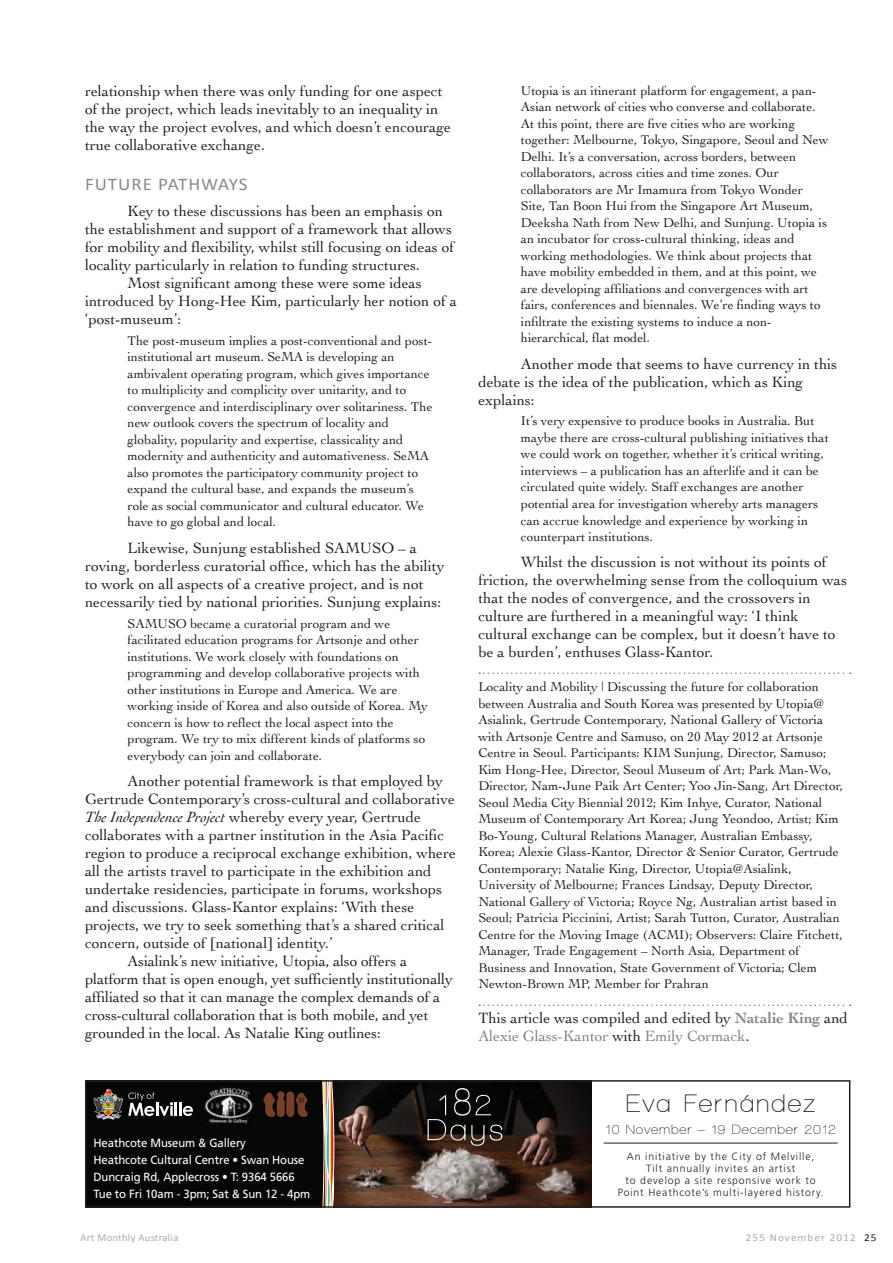
<style>
.page{position:relative;width:893px;height:1263px;background:#fff}
.page>*{position:absolute;margin:0;border:0;box-sizing:border-box;transform-origin:0 0}
.t1{font:600 25.5px "Walkway";letter-spacing:.08em;color:#231f20}
.t2{font:17.85px "Calibri";color:#8b898c;scale:1.07 1}
.t3{font:15.6px/18px "Cochin";color:#231f20}
.t4{font:600 13.5px "Walkway";letter-spacing:.06em;color:#231f20}
.t5{font:13.35px/16.5px "Cochin";color:#231f20}
.t6{font:11.85px/17px "Frutiger LT Std";letter-spacing:-.01em;color:#fff;scale:.96 1}
.t7{font:300 10.5px/12px "Frutiger LT Std";letter-spacing:.08em;color:#231f20;text-align:center}
.t8{font:10.5px "Calibri";letter-spacing:.03em;color:#aaabaf}
.t9{font:10.5px "Calibri";letter-spacing:.1em;color:#aaabaf;scale:1.06 1}
.s1{font-style:italic}
.s2{font-weight:700;color:#808285}
.s3{color:#808285}
.s4{color:#231f20}
</style>
<div class="page">
<svg style="left:479px;top:672px;width:372px;height:2px"></svg>
<svg style="left:479px;top:1004px;width:372px;height:2px"></svg>
<img style="left:337px;top:1083px;width:255px;height:122px">
<svg style="left:428px;top:1088px;width:74px;height:58px;background:#282420"></svg>
<hr style="left:604px;top:1143px;width:234px;height:1px;background:#231f20">
<div style="left:85px;top:1080px;width:239px;height:128px;background:#060705"></div>
<svg style="left:322px;top:1083px;width:15px;height:122px;background:#a08c79"></svg>
<svg style="left:94px;top:1089px;width:99px;height:30px"></svg>
<img style="left:204px;top:1086px;width:49px;height:38px">
<svg style="left:263px;top:1091px;width:45px;height:26px"></svg>
<div style="left:85px;top:1080px;width:765px;height:128px;border:2px solid #231f20"></div>
<p class="t3" style="left:85px;top:82px;width:367px">relationship when there was only funding for one aspect of the project, which leads inevitably to an inequality in the way the project evolves, and which doesn’t encourage true collaborative exchange.</p>
<h2 class="t2" style="left:85px;top:173px;width:21px">Future</h2>
<h2 class="t2" style="left:158px;top:173px;width:12px">Pathways</h2>
<p class="t3" style="left:128px;top:202px;width:317px">Key to these discussions has been an emphasis on</p>
<p class="t3" style="left:85px;top:220px;width:369px">the establishment and support of a framework that allows</p>
<p class="t3" style="left:85px;top:238px;width:371px">for mobility and flexibility, whilst still focusing on ideas of</p>
<p class="t3" style="left:85px;top:256px;width:337px">locality particularly in relation to funding structures.</p>
<p class="t3" style="left:128px;top:274px;width:296px">Most significant among these were some ideas</p>
<p class="t3" style="left:85px;top:292px;width:373px">introduced by Hong-Hee Kim, particularly her notion of a</p>
<p class="t3" style="left:85px;top:310px;width:98px">‘post-museum’:</p>
<p class="t5" style="left:128px;top:332px;width:306px">The post-museum implies a post-conventional and post&shy;institutional art museum. SeMA is developing an ambivalent operating program, which gives importance to multiplicity and complicity over unitarity, and to convergence and interdisciplinary over solitariness. The new outlook covers the spectrum of locality and globality, popularity and expertise, classicality and modernity and authenticity and automativeness. SeMA also promotes the participatory community project to expand the cultural base, and expands the museum’s role as social communicator and cultural educator. We have to go global and local.</p>
<p class="t3" style="left:85px;top:539px;width:361px;text-indent:43px">Likewise, Sunjung established SAMUSO – a roving, borderless curatorial office, which has the ability to work on all aspects of a creative project, and is not necessarily tied by national priorities. Sunjung explains:</p>
<p class="t5" style="left:128px;top:615px;width:302px">SAMUSO became a curatorial program and we facilitated education programs for Artsonje and other institutions. We work closely with foundations on programming and develop collaborative projects with other institutions in Europe and America. We are working inside of Korea and also outside of Korea. My concern is how to reflect the local aspect into the program. We try to mix different kinds of platforms so everybody can join and collaborate.</p>
<p class="t3" style="left:128px;top:772px;width:317px">Another potential framework is that employed by</p>
<p class="t3" style="left:85px;top:790px;width:371px">Gertrude Contemporary’s cross-cultural and collaborative</p>
<p class="t3" style="left:85px;top:808px;width:337px"><span class="s1">The Independence Project</span> whereby every year, Gertrude</p>
<p class="t3" style="left:85px;top:826px;width:361px">collaborates with a partner institution in the Asia Pacific</p>
<p class="t3" style="left:85px;top:844px;width:372px">region to produce a reciprocal exchange exhibition, where</p>
<p class="t3" style="left:85px;top:862px;width:348px">all the artists travel to participate in the exhibition and</p>
<p class="t3" style="left:85px;top:880px;width:359px">undertake residencies, participate in forums, workshops</p>
<p class="t3" style="left:85px;top:898px;width:331px">and discussions. Glass-Kantor explains: ‘With these</p>
<p class="t3" style="left:85px;top:916px;width:361px">projects, we try to seek something that’s a shared critical</p>
<p class="t3" style="left:85px;top:934px;width:249px">concern, outside of [national] identity.’</p>
<p class="t3" style="left:128px;top:952px;width:281px">Asialink’s new initiative, Utopia, also offers a</p>
<p class="t3" style="left:85px;top:970px;width:369px">platform that is open enough, yet sufficiently institutionally</p>
<p class="t3" style="left:85px;top:988px;width:357px">affiliated so that it can manage the complex demands of a</p>
<p class="t3" style="left:85px;top:1006px;width:345px">cross-cultural collaboration that is both mobile, and yet</p>
<p class="t3" style="left:85px;top:1024px;width:297px">grounded in the local. As Natalie King outlines:</p>
<p class="t6" style="left:94px;top:1135px;width:227px">Heathcote Museum &amp; Gallery<br>Heathcote Cultural Centre • Swan House Duncraig Rd, Applecross • T: 9364 5666<br>Tue to Fri 10am - 3pm; Sat &amp; Sun 12 - 4pm</p>
<p class="t5" style="left:521px;top:82px;width:309px">Utopia is an itinerant platform for engagement, a pan-Asian network of cities who converse and collaborate.<br>At this point, there are five cities who are working together: Melbourne, Tokyo, Singapore, Seoul and New Delhi. It’s a conversation, across borders, between collaborators, across cities and time zones. Our collaborators are Mr Imamura from Tokyo Wonder Site, Tan Boon Hui from the Singapore Art Museum, Deeksha Nath from New Delhi, and Sunjung. Utopia is an incubator for cross-cultural thinking, ideas and working methodologies. We think about projects that have mobility embedded in them, and at this point, we are developing affiliations and convergences with art fairs, conferences and biennales. We’re finding ways to infiltrate the existing systems to induce a non&shy;hierarchical, flat model.</p>
<p class="t3" style="left:478px;top:355px;width:360px;text-indent:43px">Another mode that seems to have currency in this debate is the idea of the publication, which as King explains:</p>
<p class="t5" style="left:521px;top:413px;width:309px">It’s very expensive to produce books in Australia. But maybe there are cross-cultural publishing initiatives that we could work on together, whether it’s critical writing, interviews – a publication has an afterlife and it can be circulated quite widely. Staff exchanges are another potential area for investigation whereby arts managers can accrue knowledge and experience by working in counterpart institutions.</p>
<p class="t3" style="left:478px;top:553px;width:370px;text-indent:43px">Whilst the discussion is not without its points of friction, the overwhelming sense from the colloquium was that the nodes of convergence, and the crossovers in culture are furthered in a meaningful way: ‘I think cultural exchange can be complex, but it doesn’t have to be a burden’, enthuses Glass-Kantor.</p>
<p class="t5" style="left:478px;top:678px;width:366px">Locality and Mobility | Discussing the future for collaboration between Australia and South Korea was presented by Utopia@ Asialink, Gertrude Contemporary, National Gallery of Victoria with Artsonje Centre and Samuso, on 20 May 2012 at Artsonje Centre in Seoul. Participants: KIM Sunjung, Director, Samuso; Kim Hong-Hee, Director, Seoul Museum of Art; Park Man-Wo, Director, Nam-June Paik Art Center; Yoo Jin-Sang, Art Director, Seoul Media City Biennial 2012; Kim Inhye, Curator, National Museum of Contemporary Art Korea; Jung Yeondoo, Artist; Kim Bo-Young, Cultural Relations Manager, Australian Embassy, Korea; Alexie Glass-Kantor, Director &amp; Senior Curator, Gertrude Contemporary; Natalie King, Director, Utopia@Asialink, University of Melbourne; Frances Lindsay, Deputy Director, National Gallery of Victoria; Royce Ng, Australian artist based in Seoul; Patricia Piccinini, Artist; Sarah Tutton, Curator, Australian Centre for the Moving Image (ACMI); Observers: Claire Fitchett, Manager, Trade Engagement – North Asia, Department of Business and Innovation, State Government of Victoria; Clem Newton-Brown MP, Member for Prahran</p>
<p class="t3" style="left:478px;top:1009px;width:371px">This article was compiled and edited by <span class="s2">Natalie King</span> and<br><span class="s3">Alexie Glass-Kantor</span> with <span class="s3">Emily Cormack</span>.</p>
<h1 class="t1" style="left:626px;top:1090px;width:191px">Eva Fernández</h1>
<p class="t4" style="left:605px;top:1122px;width:232px">10 November – 19 December 2012</p>
<p class="t7" style="left:618px;top:1151px;width:208px">An initiative by the City of Melville, Tilt annually invites an artist<br>to develop a site responsive work to Point Heathcote’s multi-layered history.</p>
<p class="t8" style="left:81px;top:1231px;width:99px">Art Monthly Australia</p>
<p class="t9" style="left:746px;top:1231px;width:125px">255 November 2012 <span class="s4">25</span></p>
</div>
